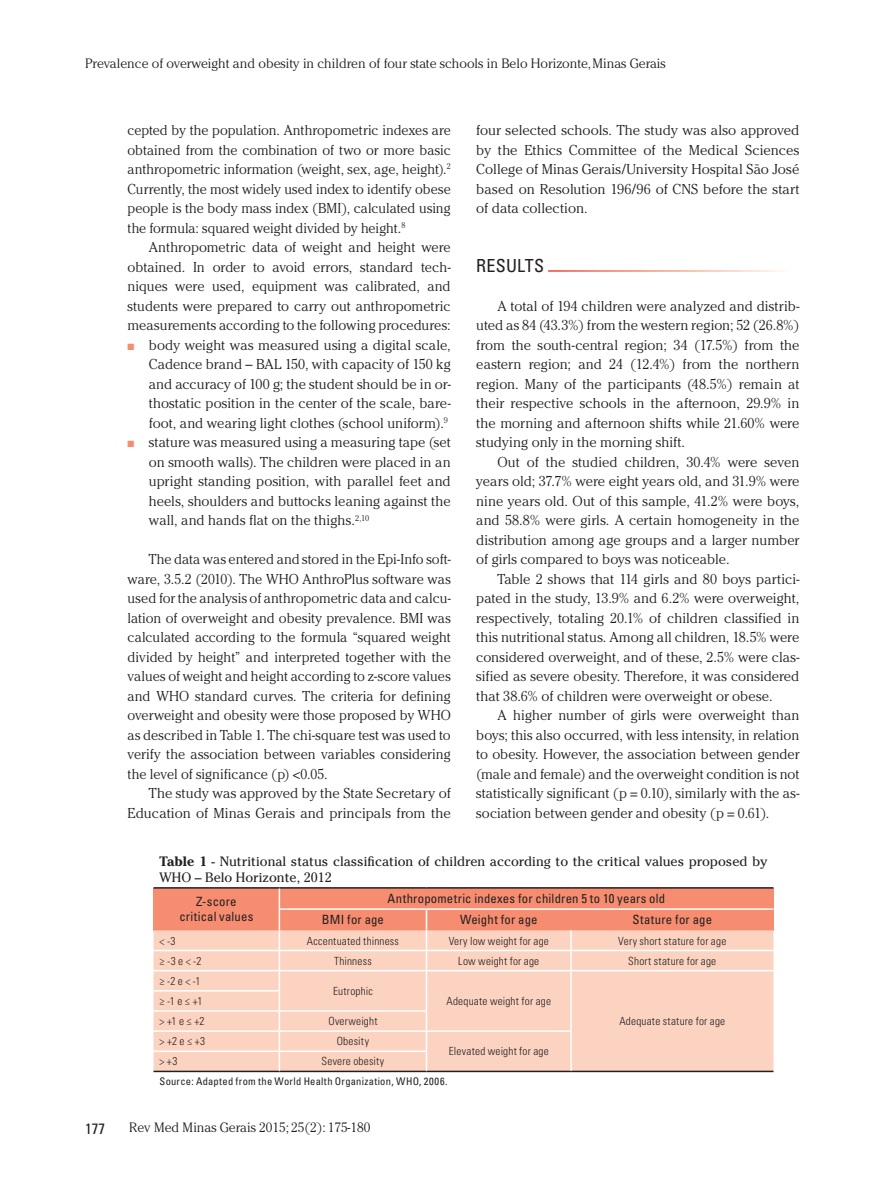
<style>
.page{position:relative;width:893px;height:1191px;background:#fff}
.page>*{position:absolute;margin:0;border:0;box-sizing:border-box;transform-origin:0 0}
.t1{font:condensed 18px "Univers LT Std";letter-spacing:.015em;color:#231f20}
.t2{font:condensed 15px "Univers LT Std";color:#231f20}
.t3{font:300 14.25px/19.5px "Cheltenham Std";color:#231f20;text-align:justify}
.t4{font:300 13.5px "Cheltenham Std";color:#231f20}
.t5{font:13.5px/16.2px "Cheltenham Std";color:#231f20}
.t6{font:condensed 12.75px/15.3px "Univers LT Std";letter-spacing:.015em;color:#231f20;text-align:center}
.t7{font:300 condensed 11.25px/20.1px "Univers LT Std";letter-spacing:.02em;color:#231f20}
.t8{font:condensed 10.5px "Univers LT Std";letter-spacing:.025em;color:#231f20}
.s1{color:#f68d70}
.s2{font-weight:700}
</style>
<div class="page">
<div style="left:153px;top:888px;width:126px;height:42px;background:#f68d70"></div>
<div style="left:279px;top:888px;width:494px;height:21px;background:#f68d70"></div>
<div style="left:279px;top:909px;width:147px;height:21px;background:#f68d70"></div>
<div style="left:426px;top:909px;width:145px;height:21px;background:#f68d70"></div>
<div style="left:571px;top:909px;width:202px;height:21px;background:#f68d70"></div>
<div style="left:153px;top:930px;width:620px;height:40px;background:#fcd3c1"></div>
<div style="left:153px;top:971px;width:620px;height:99px;background:#fcd3c1"></div>
<hr style="left:153px;top:887px;width:126px;height:1px;background:#231f20">
<hr style="left:279px;top:887px;width:147px;height:1px;background:#231f20">
<hr style="left:426px;top:887px;width:145px;height:1px;background:#231f20">
<hr style="left:571px;top:887px;width:202px;height:1px;background:#231f20">
<hr style="left:153px;top:1070px;width:126px;height:2px;background:#231f20">
<hr style="left:279px;top:1070px;width:147px;height:2px;background:#231f20">
<hr style="left:426px;top:1070px;width:145px;height:2px;background:#231f20">
<hr style="left:571px;top:1070px;width:202px;height:2px;background:#231f20">
<hr style="left:280px;top:908px;width:146px;height:2px;background:#fff">
<hr style="left:426px;top:908px;width:145px;height:2px;background:#fff">
<hr style="left:571px;top:908px;width:202px;height:2px;background:#fff">
<hr style="left:153px;top:949px;width:126px;height:2px;background:#fff">
<hr style="left:279px;top:949px;width:147px;height:2px;background:#fff">
<hr style="left:426px;top:949px;width:145px;height:2px;background:#fff">
<hr style="left:571px;top:949px;width:202px;height:2px;background:#fff">
<svg style="left:570px;top:930px;width:2px;height:60px"></svg>
<hr style="left:570px;top:990px;width:2px;height:21px;background:#fff">
<svg style="left:570px;top:1011px;width:2px;height:19px"></svg>
<hr style="left:153px;top:990px;width:127px;height:1px;background:#fff">
<hr style="left:153px;top:1010px;width:126px;height:1px;background:#fff">
<hr style="left:279px;top:1010px;width:148px;height:1px;background:#fff">
<hr style="left:153px;top:1030px;width:126px;height:1px;background:#fff">
<hr style="left:279px;top:1030px;width:147px;height:1px;background:#fff">
<hr style="left:426px;top:1030px;width:146px;height:1px;background:#fff">
<hr style="left:570px;top:1031px;width:2px;height:20px;background:#fff">
<svg style="left:570px;top:1051px;width:2px;height:19px"></svg>
<hr style="left:153px;top:1050px;width:126px;height:2px;background:#fff">
<hr style="left:279px;top:1050px;width:148px;height:2px;background:#fff">
<svg style="left:279px;top:888px;width:1px;height:182px"></svg>
<svg style="left:426px;top:910px;width:1px;height:160px"></svg>
<p class="t4" style="left:85px;top:56px;width:582px">Prevalence of overweight and obesity in children of four state schools in Belo Horizonte, Minas Gerais</p>
<p class="t3" style="left:476px;top:120px;width:325px">four selected schools. The study was also approved by the Ethics Committee of the Medical Sciences College of Minas Gerais/University Hospital São José based on Resolution 196/96 of CNS before the start of data collection.</p>
<p class="t3" style="left:128px;top:120px;width:325px">cepted by the population. Anthropometric indexes are obtained from the combination of two or more basic anthropometric information (weight, sex, age, height).<sup>2<br></sup>Currently, the most widely used index to identify obese people is the body mass index (BMI), calculated using the formula: squared weight divided by height.<sup>8</sup></p>
<p class="t3" style="left:128px;top:237px;width:325px;text-indent:21px">Anthropometric data of weight and height were obtained. In order to avoid errors, standard tech&shy;niques were used, equipment was calibrated, and students were prepared to carry out anthropometric measurements according to the following procedures:</p>
<p class="t3" style="left:149px;top:335px;width:303px;text-indent:-21px"><span class="s1">■</span> body weight was measured using a digital scale, Cadence brand – BAL 150, with capacity of 150 kg and accuracy of 100 g; the student should be in or&shy;thostatic position in the center of the scale, bare&shy;foot, and wearing light clothes (school uniform).<sup>9</sup></p>
<p class="t3" style="left:149px;top:432px;width:303px;text-indent:-21px"><span class="s1">■</span> stature was measured using a measuring tape (set on smooth walls). The children were placed in an upright standing position, with parallel feet and heels, shoulders and buttocks leaning against the wall, and hands flat on the thighs.<sup>2,10</sup></p>
<p class="t3" style="left:128px;top:549px;width:325px;text-indent:21px">The data was entered and stored in the Epi-Info soft&shy;ware, 3.5.2 (2010). The WHO AnthroPlus software was used for the analysis of anthropometric data and calcu&shy;lation of overweight and obesity prevalence. BMI was calculated according to the formula “squared weight divided by height” and interpreted together with the values of weight and height according to z-score values and WHO standard curves. The criteria for defining overweight and obesity were those proposed by WHO as described in Table 1. The chi-square test was used to verify the association between variables considering the level of significance (p) &lt;0.05.</p>
<p class="t3" style="left:128px;top:783px;width:325px;text-align:right">The study was approved by the State Secretary of<br>Education of Minas Gerais and principals from the</p>
<p class="t5" style="left:159px;top:853px;width:609px"><span class="s2">Table 1</span> - Nutritional status classification of children according to the critical values proposed by<br>WHO – Belo Horizonte, 2012</p>
<p class="t6" style="left:179px;top:893px;width:75px">Z-score critical values</p>
<p class="t6" style="left:388px;top:890px;width:279px">Anthropometric indexes for children 5 to 10 years old</p>
<p class="t1" style="left:476px;top:254px;width:69px">RESULTS</p>
<p class="t3" style="left:476px;top:296px;width:325px;text-indent:21px">A total of 194 children were analyzed and distrib&shy;uted as 84 (43.3%) from the western region; 52 (26.8%) from the south-central region; 34 (17.5%) from the eastern region; and 24 (12.4%) from the northern region. Many of the participants (48.5%) remain at their respective schools in the afternoon, 29.9% in the morning and afternoon shifts while 21.60% were studying only in the morning shift.</p>
<p class="t3" style="left:476px;top:452px;width:325px;text-indent:21px">Out of the studied children, 30.4% were seven years old; 37.7% were eight years old, and 31.9% were nine years old. Out of this sample, 41.2% were boys, and 58.8% were girls. A certain homogeneity in the distribution among age groups and a larger number of girls compared to boys was noticeable.</p>
<p class="t3" style="left:476px;top:569px;width:325px;text-indent:21px">Table 2 shows that 114 girls and 80 boys partici&shy;pated in the study, 13.9% and 6.2% were overweight, respectively, totaling 20.1% of children classified in this nutritional status. Among all children, 18.5% were considered overweight, and of these, 2.5% were clas&shy;sified as severe obesity. Therefore, it was considered that 38.6% of children were overweight or obese.</p>
<p class="t3" style="left:476px;top:705px;width:325px;text-indent:21px">A higher number of girls were overweight than boys; this also occurred, with less intensity, in relation to obesity. However, the association between gender (male and female) and the overweight condition is not statistically significant (p = 0.10), similarly with the as&shy;sociation between gender and obesity (p = 0.61).</p>
<p class="t6" style="left:322px;top:912px;width:64px">BMI for age</p>
<p class="t6" style="left:460px;top:912px;width:79px">Weight for age</p>
<p class="t6" style="left:632px;top:912px;width:81px">Stature for age</p>
<p class="t7" style="left:159px;top:930px;width:17px">&lt; -3</p>
<p class="t7" style="left:307px;top:930px;width:94px">Accentuated thinness</p>
<p class="t7" style="left:449px;top:930px;width:102px">Very low weight for age</p>
<p class="t7" style="left:618px;top:930px;width:110px">Very short stature for age</p>
<p class="t7" style="left:159px;top:950px;width:43px">≥ -3 e &lt; -2</p>
<p class="t7" style="left:334px;top:950px;width:39px">Thinness</p>
<p class="t7" style="left:458px;top:950px;width:82px">Low weight for age</p>
<p class="t7" style="left:628px;top:950px;width:89px">Short stature for age</p>
<p class="t7" style="left:159px;top:970px;width:43px">≥ -2 e &lt; -1</p>
<p class="t7" style="left:333px;top:981px;width:41px">Eutrophic</p>
<p class="t7" style="left:447px;top:991px;width:106px">Adequate weight for age</p>
<p class="t7" style="left:619px;top:1011px;width:107px">Adequate stature for age</p>
<p class="t7" style="left:159px;top:991px;width:46px">≥ -1 e ≤ +1 &gt; +1 e ≤ +2</p>
<p class="t7" style="left:328px;top:1011px;width:51px">Overweight</p>
<p class="t7" style="left:159px;top:1031px;width:47px">&gt; +2 e ≤ +3</p>
<p class="t7" style="left:337px;top:1031px;width:34px">Obesity</p>
<p class="t7" style="left:449px;top:1041px;width:102px">Elevated weight for age</p>
<p class="t7" style="left:159px;top:1051px;width:19px">&gt; +3</p>
<p class="t7" style="left:322px;top:1051px;width:64px">Severe obesity</p>
<p class="t8" style="left:159px;top:1074px;width:289px">Source: Adapted from the World Health Organization, WHO, 2006.</p>
<p class="t2" style="left:85px;top:1119px;width:21px">177</p>
<p class="t4" style="left:129px;top:1120px;width:243px">Rev Med Minas Gerais 2015; 25(2): 175-180</p>
</div>
